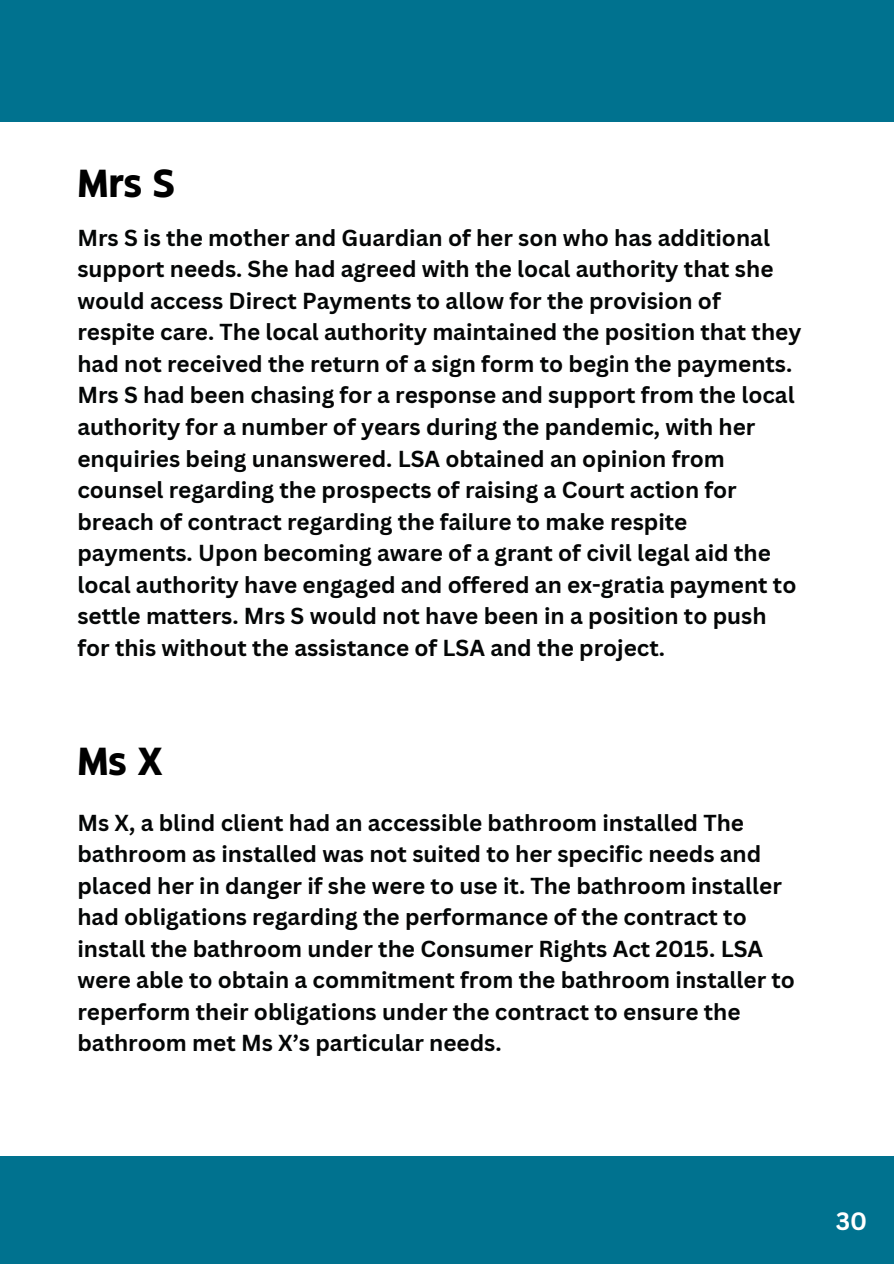
<style>
.page{position:relative;width:894px;height:1264px;background:#fff}
.page>*{position:absolute;margin:0;border:0;box-sizing:border-box;transform-origin:0 0}
.t1{font:700 39px "Eastman Grotesque";color:#000}
.t2{font:700 24.45px "Canva Sans";color:#fff}
.t3{font:700 22.5px/31.5px "Canva Sans";color:#040606}
</style>
<div class="page">
<div style="left:0;top:0;width:893px;height:122px;background:#00728f"></div>
<div style="left:0;top:1156px;width:893px;height:107px;background:#00728f"></div>
<h1 class="t1" style="left:77px;top:168px;width:99px">Mrs S</h1>
<p class="t3" style="left:77px;top:221px;width:725px">Mrs S is the mother and Guardian of her son who has additional support needs. She had agreed with the local authority that she would access Direct Payments to allow for the provision of respite care. The local authority maintained the position that they had not received the return of a sign form to begin the payments.<br>Mrs S had been chasing for a response and support from the local authority for a number of years during the pandemic, with her enquiries being unanswered. LSA obtained an opinion from counsel regarding the prospects of raising a Court action for breach of contract regarding the failure to make respite payments. Upon becoming aware of a grant of civil legal aid the local authority have engaged and offered an ex-gratia payment to settle matters. Mrs S would not have been in a position to push for this without the assistance of LSA and the project.</p>
<h1 class="t1" style="left:77px;top:746px;width:87px">Ms X</h1>
<p class="t3" style="left:77px;top:806px;width:718px">Ms X, a blind client had an accessible bathroom installed The bathroom as installed was not suited to her specific needs and placed her in danger if she were to use it. The bathroom installer had obligations regarding the performance of the contract to install the bathroom under the Consumer Rights Act 2015. LSA were able to obtain a commitment from the bathroom installer to reperform their obligations under the contract to ensure the bathroom met Ms X’s particular needs.</p>
<p class="t2" style="left:835px;top:1203px;width:33px">30</p>
</div>
